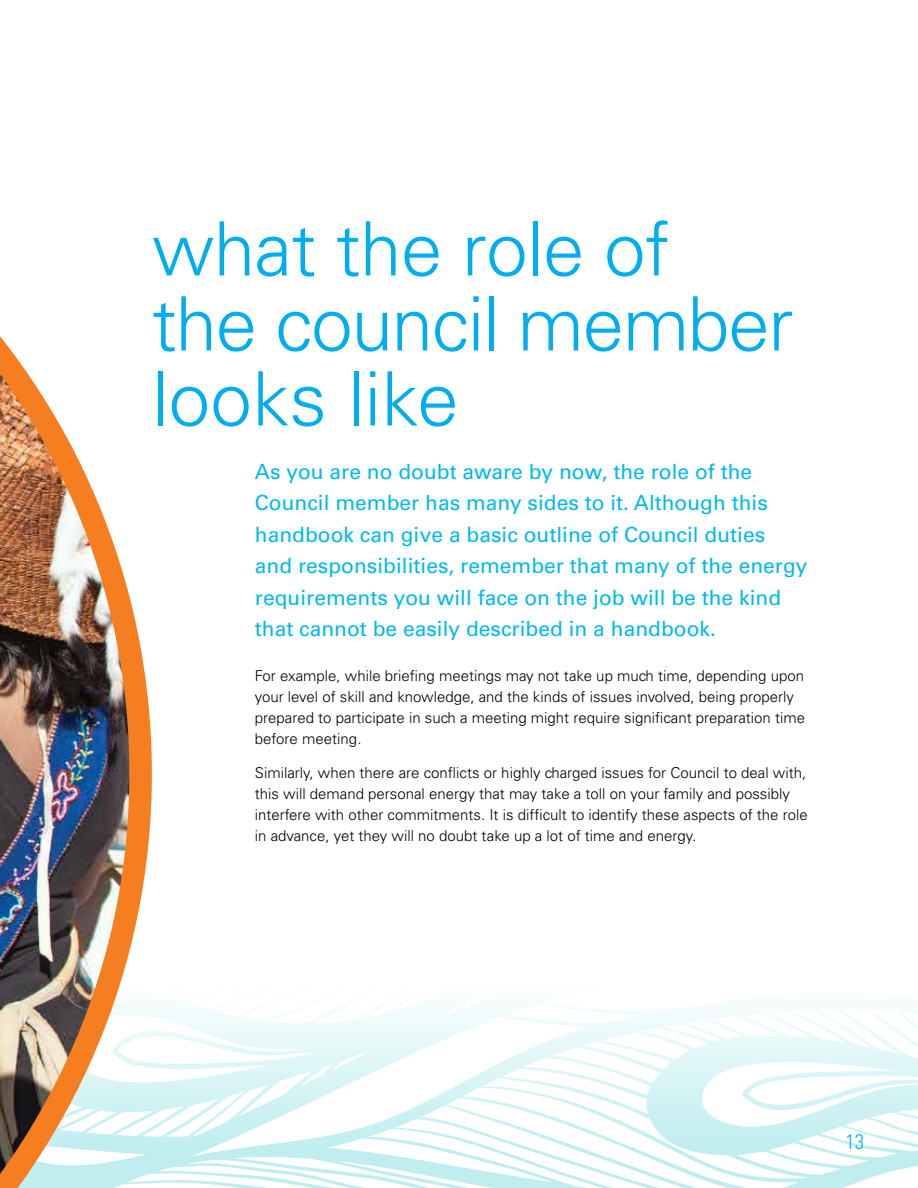
<style>
.page{position:relative;width:918px;height:1188px;background:#fff}
.page>*{position:absolute;margin:0;border:0;box-sizing:border-box;transform-origin:0 0}
.t1{font:300 75px/75px "Univers";letter-spacing:-.01em;color:#00aeef}
.t2{font:21px/31.5px "Univers";color:#00b9f1}
.t3{font:300 condensed 21px "Univers";color:#00b9f1}
.t4{font:300 15px/21px "Univers";color:#000}
</style>
<div class="page">
<svg style="left:152px;top:1008px;width:766px;height:180px"></svg>
<img style="left:0;top:336px;width:152px;height:852px">
<h1 class="t1" style="left:152px;top:211px;width:643px">what the role of the council member looks like</h1>
<p class="t2" style="left:255px;top:455px;width:554px">As you are no doubt aware by now, the role of the Council member has many sides to it. Although this handbook can give a basic outline of Council duties and responsibilities, remember that many of the energy requirements you will face on the job will be the kind that cannot be easily described in a handbook.</p>
<p class="t4" style="left:255px;top:665px;width:552px">For example, while briefing meetings may not take up much time, depending upon your level of skill and knowledge, and the kinds of issues involved, being properly prepared to participate in such a meeting might require significant preparation time before meeting.</p>
<p class="t4" style="left:255px;top:763px;width:554px">Similarly, when there are conflicts or highly charged issues for Council to deal with, this will demand personal energy that may take a toll on your family and possibly interfere with other commitments. It is difficult to identify these aspects of the role in advance, yet they will no doubt take up a lot of time and energy.</p>
<h2 class="t3" style="left:845px;top:1129px;width:20px">13</h2>
</div>
